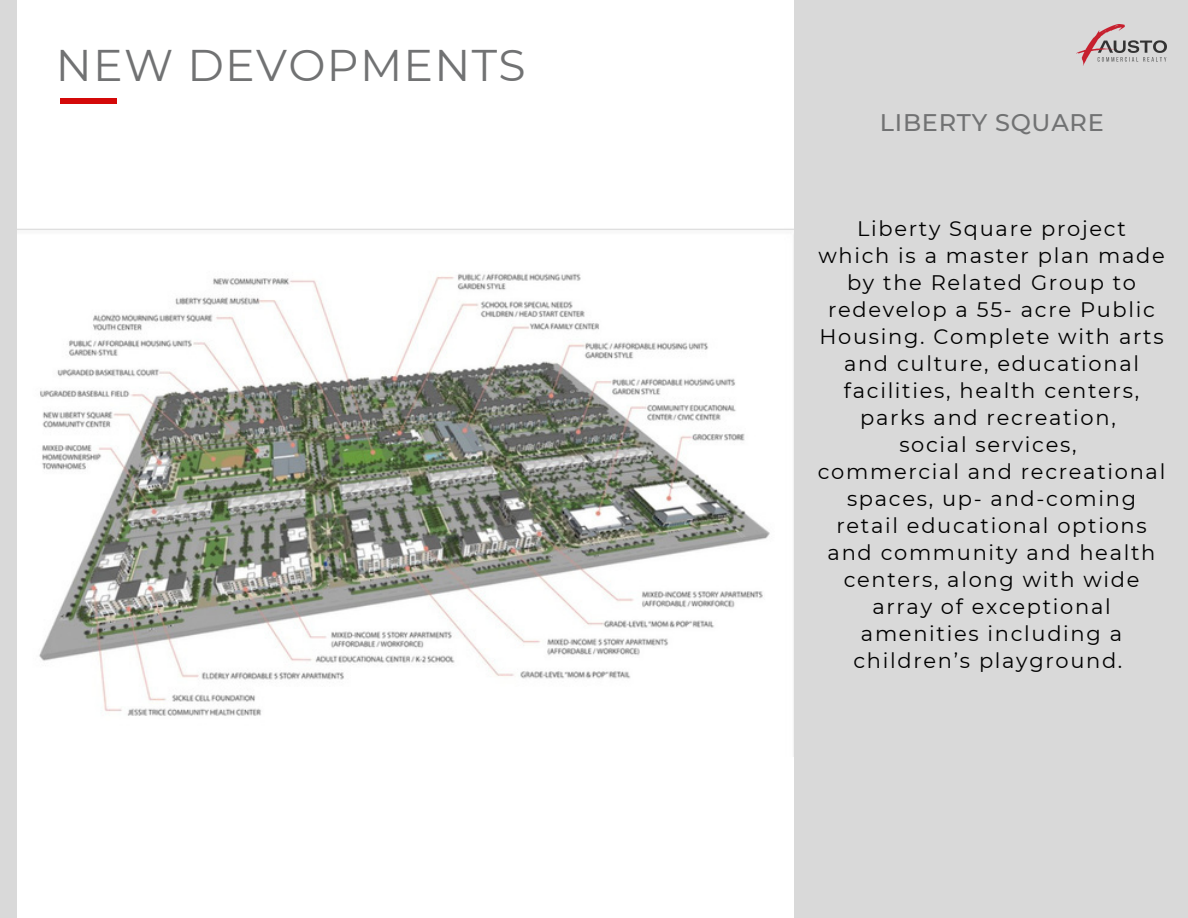
<style>
.page{position:relative;width:1188px;height:918px;background:#fff}
.page>*{position:absolute;margin:0;border:0;box-sizing:border-box;transform-origin:0 0}
.t1{font:44.25px "Montserrat";letter-spacing:.03em;color:#717273}
.t2{font:500 24px "Montserrat";letter-spacing:.03em;color:#717273}
.t3{font:21px/27px "Montserrat";letter-spacing:.08em;color:#000;text-align:center}
</style>
<div class="page">
<div style="left:0;top:0;width:17px;height:918px;background:#d9d9d9"></div>
<div style="left:60px;top:98px;width:57px;height:6px;background:#d40909"></div>
<div style="left:794px;top:0;width:394px;height:918px;background:#d9d9d9"></div>
<img style="left:1076px;top:24px;width:90px;height:42px">
<img style="left:17px;top:228px;width:777px;height:528px">
<p class="t1" style="left:56px;top:38px;width:471px">NEW DEVOPMENTS</p>
<p class="t2" style="left:880px;top:107px;width:225px">LIBERTY SQUARE</p>
<p class="t3" style="left:818px;top:215px;width:348px">Liberty Square project<br>which is a master plan made by the Related Group to redevelop a 55- acre Public<br>Housing. Complete with arts and culture, educational facilities, health centers, parks and recreation,</p>
<p class="t3" style="left:899px;top:431px;width:179px">social services,</p>
<p class="t3" style="left:818px;top:458px;width:349px">commercial and recreational spaces, up- and-coming retail educational options and community and health centers, along with wide array of exceptional amenities including a children’s playground.</p>
</div>
